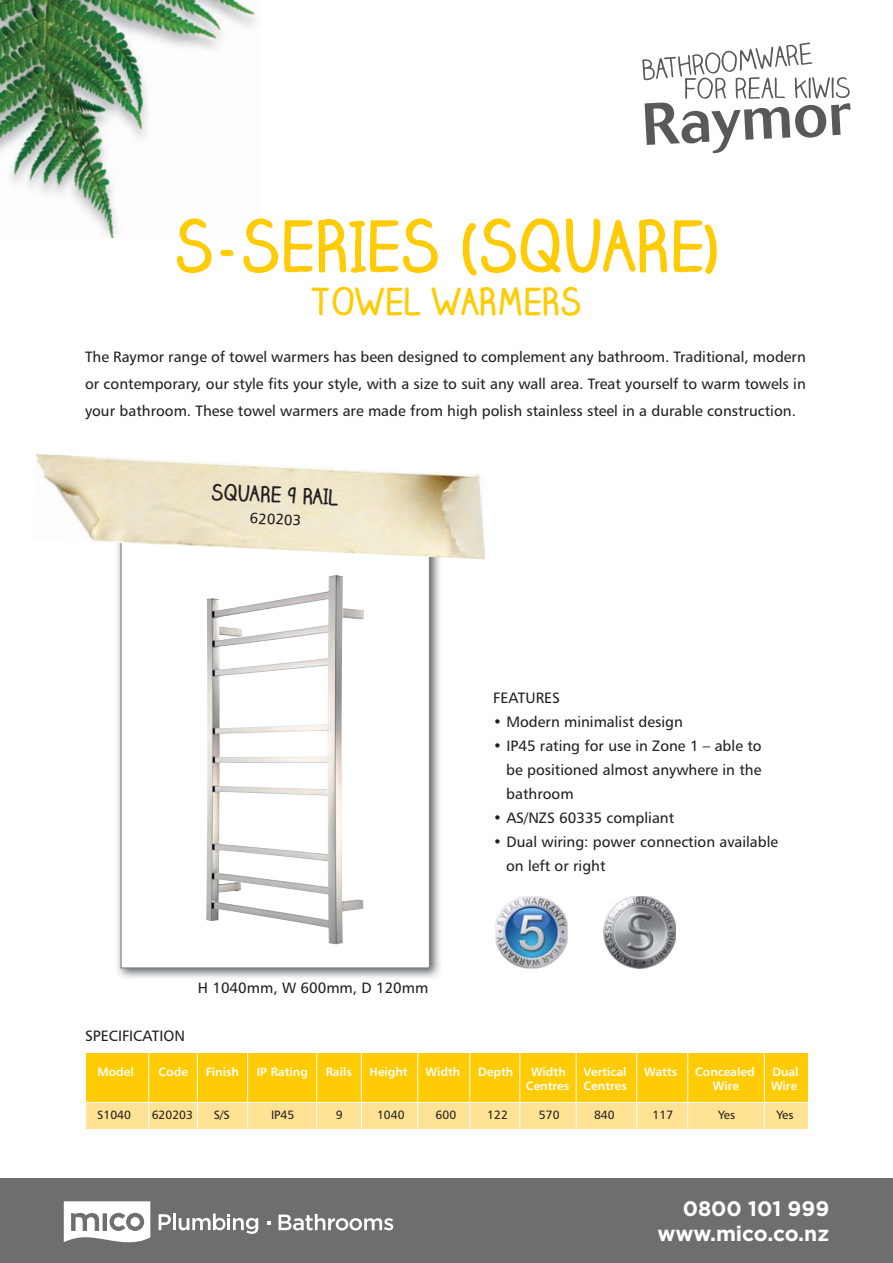
<style>
.page{position:relative;width:893px;height:1263px;background:#fff}
.page>*{position:absolute;margin:0;border:0;box-sizing:border-box;transform-origin:0 0}
.t1{font:700 67.5px "Claire Hand";color:#ffcb04}
.t2{font:700 36px "Claire Hand";color:#ffcb04}
.t3{font:700 21px/25.2px "Gotham";color:#fff;text-align:right}
.t4{font:700 21px "Claire Hand";color:#231f20}
.t5{font:15px/24px "Humanist 777 BT Roman B";color:#231f20;text-align:justify}
.t6{font:12px "Humanist 777 BT Bold B";color:#fff}
.t7{font:12px "Humanist 777 BT Roman B";color:#231f20}
</style>
<div class="page">
<div style="left:86px;top:1053px;width:721px;height:75px;background:#ffcb04"></div>
<img style="left:0;top:0;width:173px;height:14px">
<img style="left:0;top:14px;width:173px;height:224px">
<img style="left:173px;top:0;width:83px;height:50px">
<img style="left:0;top:188px;width:44px;height:50px">
<img style="left:242px;top:0;width:14px;height:21px">
<div style="left:0;top:1178px;width:893px;height:85px;background:#6d6e70"></div>
<svg style="left:179px;top:1213px;width:79px;height:21px"></svg>
<hr style="left:173px;top:1213px;width:3px;height:17px;background:#fff">
<svg style="left:64px;top:1201px;width:86px;height:41px"></svg>
<svg style="left:279px;top:1214px;width:114px;height:16px"></svg>
<svg style="left:159px;top:1214px;width:12px;height:16px"></svg>
<div style="left:216px;top:1220px;width:7px;height:8px;background:#6d6e70;border-radius:50%"></div>
<div style="left:249px;top:1220px;width:7px;height:7px;background:#6d6e70;border-radius:50%"></div>
<svg style="left:642px;top:42px;width:208px;height:111px"></svg>
<img style="left:117px;top:559px;width:323px;height:419px">
<div style="left:121px;top:534px;width:308px;height:434px;background:#fff"></div>
<img style="left:36px;top:454px;width:449px;height:105px">
<svg style="left:807px;top:1103px;width:1px;height:25px"></svg>
<div style="left:86px;top:1102px;width:721px;height:26px;background:#ffe293"></div>
<hr style="left:148px;top:1051px;width:1px;height:80px;background:#fff">
<hr style="left:197px;top:1052px;width:1px;height:80px;background:#fff">
<hr style="left:247px;top:1052px;width:1px;height:80px;background:#fff">
<hr style="left:316px;top:1052px;width:1px;height:80px;background:#fff">
<hr style="left:361px;top:1052px;width:1px;height:80px;background:#fff">
<hr style="left:417px;top:1052px;width:1px;height:80px;background:#fff">
<hr style="left:469px;top:1052px;width:1px;height:80px;background:#fff">
<hr style="left:519px;top:1052px;width:1px;height:80px;background:#fff">
<hr style="left:576px;top:1052px;width:1px;height:80px;background:#fff">
<hr style="left:636px;top:1052px;width:1px;height:80px;background:#fff">
<hr style="left:687px;top:1052px;width:1px;height:80px;background:#fff">
<hr style="left:764px;top:1052px;width:1px;height:80px;background:#fff">
<hr style="left:85px;top:1102px;width:723px;height:1px;background:#fff">
<img style="left:604px;top:896px;width:72px;height:72px">
<img style="left:495px;top:896px;width:73px;height:72px">
<img style="left:206px;top:575px;width:158px;height:369px">
<h1 class="t1" style="left:174px;top:221px;width:547px">S-SERIES (SQUARE)</h1>
<h2 class="t2" style="left:312px;top:288px;width:271px">TOWEL WARMERS</h2>
<p class="t5" style="left:85px;top:344px;width:722px;line-height:27px">The Raymor range of towel warmers has been designed to complement any bathroom. Traditional, modern or contemporary, our style fits your style, with a size to suit any wall area. Treat yourself to warm towels in your bathroom. These towel warmers are made from high polish stainless steel in a durable construction.</p>
<h3 class="t4" style="left:212px;top:483px;width:129px;rotate:3deg">SQUARE 9 RAIL</h3>
<p class="t5" style="left:250px;top:507px;width:53px;rotate:2deg">620203</p>
<p class="t5" style="left:85px;top:1025px;width:101px">SPECIFICATION</p>
<p class="t5" style="left:198px;top:977px;width:232px">H 1040mm, W 600mm, D 120mm</p>
<p class="t5" style="left:493px;top:687px;width:68px">FEATURES</p>
<p class="t5" style="left:493px;top:711px;width:191px">• Modern minimalist design</p>
<p class="t5" style="left:506px;top:735px;width:257px;text-indent:-13px">• IP45 rating for use in Zone 1 – able to be positioned almost anywhere in the bathroom</p>
<p class="t5" style="left:493px;top:807px;width:182px">• AS/NZS 60335 compliant</p>
<p class="t5" style="left:506px;top:831px;width:274px;text-indent:-13px">• Dual wiring: power connection available on left or right</p>
<p class="t6" style="left:97px;top:1066px;width:38px">Model</p>
<p class="t6" style="left:159px;top:1066px;width:31px">Code</p>
<p class="t6" style="left:206px;top:1066px;width:35px">Finish</p>
<p class="t6" style="left:257px;top:1066px;width:53px">IP Rating</p>
<p class="t6" style="left:326px;top:1066px;width:28px">Rails</p>
<p class="t6" style="left:370px;top:1066px;width:40px">Height</p>
<p class="t6" style="left:426px;top:1066px;width:36px">Width</p>
<p class="t6" style="left:478px;top:1066px;width:37px">Depth</p>
<p class="t6" style="left:531px;top:1066px;width:36px">Width</p>
<p class="t6" style="left:584px;top:1066px;width:44px">Vertical</p>
<p class="t6" style="left:644px;top:1066px;width:35px">Watts</p>
<p class="t6" style="left:695px;top:1066px;width:61px">Concealed</p>
<p class="t6" style="left:772px;top:1066px;width:28px">Dual</p>
<p class="t6" style="left:526px;top:1080px;width:103px">Centres Centres</p>
<p class="t6" style="left:713px;top:1080px;width:28px">Wire</p>
<p class="t6" style="left:771px;top:1080px;width:28px">Wire</p>
<p class="t7" style="left:97px;top:1109px;width:35px">S1040</p>
<p class="t7" style="left:152px;top:1109px;width:43px">620203</p>
<p class="t7" style="left:214px;top:1109px;width:17px">S/S</p>
<p class="t7" style="left:271px;top:1109px;width:25px">IP45</p>
<p class="t7" style="left:336px;top:1109px;width:8px">9</p>
<p class="t7" style="left:377px;top:1109px;width:29px">1040</p>
<p class="t7" style="left:436px;top:1109px;width:22px">600</p>
<p class="t7" style="left:487px;top:1109px;width:22px">122</p>
<p class="t7" style="left:539px;top:1109px;width:22px">570</p>
<p class="t7" style="left:594px;top:1109px;width:22px">840</p>
<p class="t7" style="left:653px;top:1109px;width:22px">117</p>
<p class="t7" style="left:718px;top:1109px;width:19px">Yes</p>
<p class="t7" style="left:776px;top:1109px;width:19px">Yes</p>
<h3 class="t3" style="left:658px;top:1197px;width:173px">0800 101 999 www.mico.co.nz</h3>
</div>
